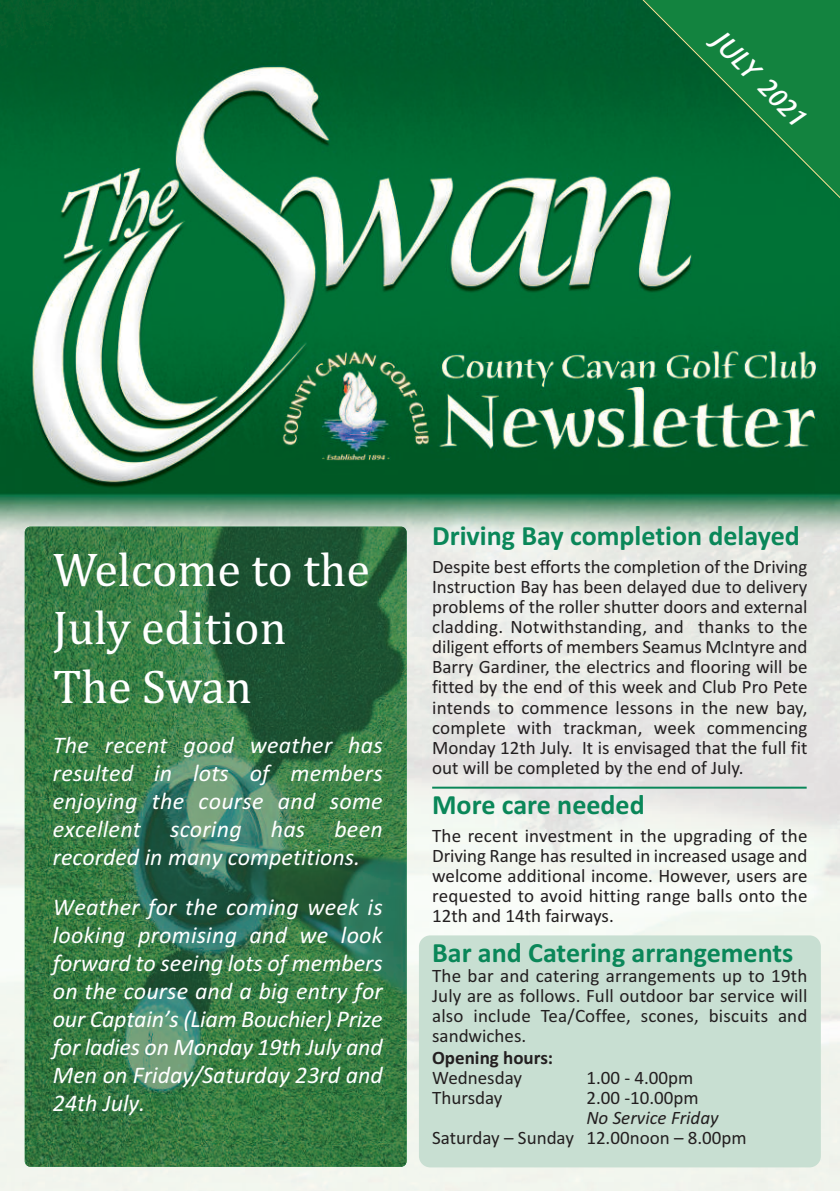
<style>
.page{position:relative;width:840px;height:1191px;background:#fff}
.page>*{position:absolute;margin:0;border:0;box-sizing:border-box;transform-origin:0 0}
.t1{font:48px/58.6px "Cambria";color:#fff}
.t2{font:31px "Cronos MM It.250.wt.72.op";color:#fff}
.t3{font:28px "Calibri Bold OTF";color:#0a8759}
.t4{font:24px/28px "Calibri Italic OTF";color:#fff;text-align:justify}
.t5{font:19px/20px "Calibri";color:#231f20;text-align:justify}
.t6{font:19px "Calibri Italic OTF";color:#231f20}
.t7{font:19px "Calibri Bold OTF";color:#231f20}
</style>
<div class="page">
<img style="left:0;top:0;width:839px;height:1191px">
<svg style="left:602px;top:0;width:237px;height:244px;background:#10773d"></svg>
<img style="left:25px;top:526px;width:381px;height:640px">
<div style="left:418px;top:935px;width:402px;height:232px;background:#c8dfd2;border-radius:11px"></div>
<hr style="left:432px;top:786px;width:374px;height:2px;background:#0a8759">
<h2 class="t2" style="left:725px;top:29px;width:121px;rotate:45deg">JULY 2021</h2>
<h1 class="t1" style="left:53px;top:540px;width:318px">Welcome to the<br>July edition<br>The Swan</h1>
<p class="t4" style="left:53px;top:731px;width:331px">The recent good weather has resulted in lots of members enjoying the course and some excellent scoring has been recorded in many competitions.</p>
<p class="t4" style="left:53px;top:893px;width:331px">Weather for the coming week is looking promising and we look forward to seeing lots of members on the course and a big entry for our Captain’s (Liam Bouchier) Prize for ladies on Monday 19th July and Men on Friday/Saturday 23rd and 24th July.</p>
<h3 class="t3" style="left:432px;top:519px;width:369px">Driving Bay completion delayed</h3>
<p class="t5" style="left:432px;top:557px;width:376px">Despite best efforts the completion of the Driving Instruction Bay has been delayed due to delivery problems of the roller shutter doors and external cladding. Notwithstanding, and thanks to the diligent efforts of members Seamus McIntyre and Barry Gardiner, the electrics and flooring will be fitted by the end of this week and Club Pro Pete intends to commence lessons in the new bay, complete with trackman, week commencing Monday 12th July. It is envisaged that the full fit out will be completed by the end of July.</p>
<h3 class="t3" style="left:432px;top:787px;width:214px">More care needed</h3>
<p class="t5" style="left:432px;top:825px;width:376px">The recent investment in the upgrading of the Driving Range has resulted in increased usage and welcome additional income. However, users are requested to avoid hitting range balls onto the 12th and 14th fairways.</p>
<h3 class="t3" style="left:432px;top:935px;width:362px">Bar and Catering arrangements</h3>
<p class="t5" style="left:432px;top:965px;width:376px">The bar and catering arrangements up to 19th July are as follows. Full outdoor bar service will also include Tea/Coffee, scones, biscuits and sandwiches.</p>
<p class="t7" style="left:432px;top:1046px;width:122px">Opening hours:</p>
<p class="t5" style="left:432px;top:1067px;width:91px">Wednesday</p>
<p class="t5" style="left:586px;top:1067px;width:108px">1.00 - 4.00pm</p>
<p class="t5" style="left:432px;top:1087px;width:72px">Thursday</p>
<p class="t5" style="left:586px;top:1087px;width:114px">2.00 -10.00pm</p>
<p class="t6" style="left:586px;top:1106px;width:134px">No Service Friday</p>
<p class="t5" style="left:432px;top:1127px;width:316px">Saturday – Sunday 12.00noon – 8.00pm</p>
</div>
